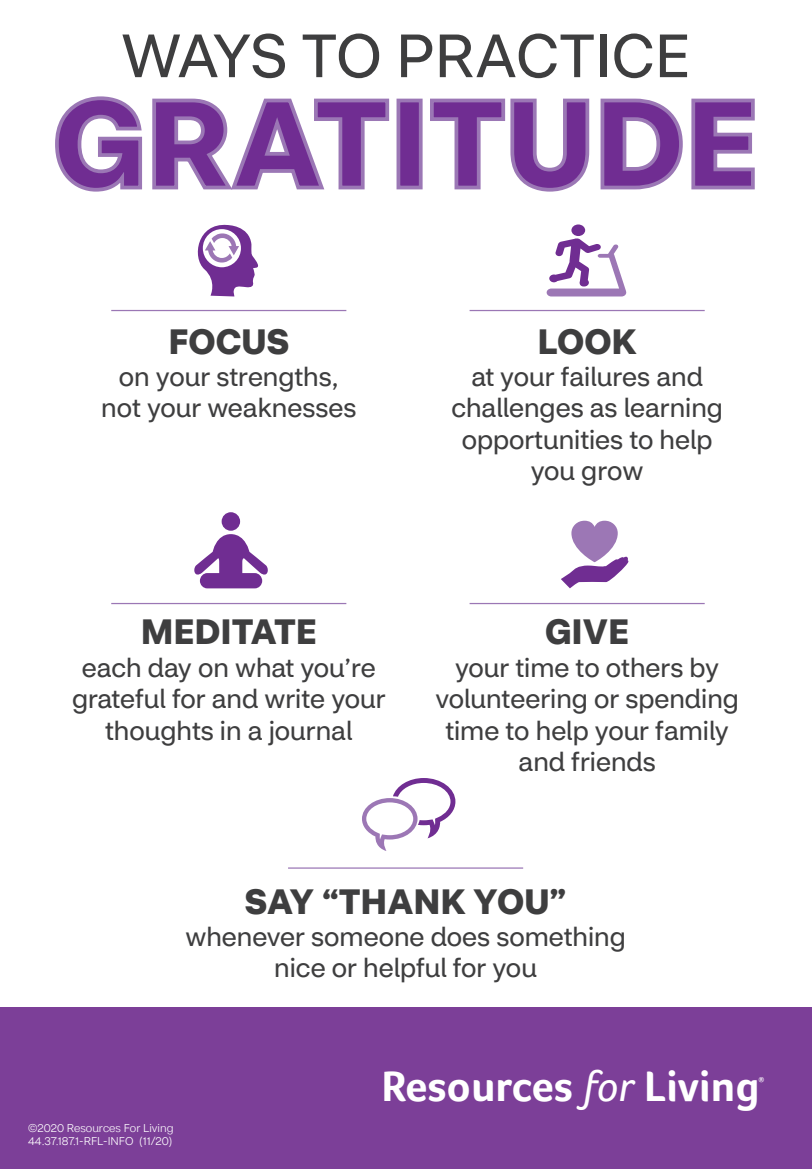
<style>
.page{position:relative;width:812px;height:1169px;background:#fff}
.page>*{position:absolute;margin:0;border:0;box-sizing:border-box;transform-origin:0 0}
.t1{font:700 122.5px "CVS Health Sans";color:#702d92}
.t2{font:60px "CVS Health Sans";color:#3e3e3f}
.t3{font:700 43.75px "Foco";color:#fff}
.t4{font:700 35px "CVS Health Sans";color:#3e3e3f}
.t5{font:26.25px/31.5px "CVS Health Sans";color:#3e3e3f;text-align:center}
.t6{font:300 11.25px/12.5px "CVS Health Sans";color:#fff}
.t7{font:700 7.25px "Foco";color:#fff}
.s1{font-weight:400;font-style:italic}
</style>
<div class="page">
<div style="left:0;top:1006px;width:811px;height:162px;background:#7c3f98"></div>
<svg style="left:55px;top:96px;width:87px;height:96px"></svg>
<svg style="left:152px;top:98px;width:238px;height:92px"></svg>
<div style="left:396px;top:99px;width:26px;height:90px;border:4px solid #9b77b5"></div>
<svg style="left:430px;top:98px;width:160px;height:94px"></svg>
<svg style="left:600px;top:98px;width:155px;height:92px"></svg>
<hr style="left:111px;top:310px;width:235px;height:1px;background:#9b77b5">
<hr style="left:469px;top:310px;width:235px;height:1px;background:#9b77b5">
<hr style="left:469px;top:603px;width:235px;height:1px;background:#9b77b5">
<hr style="left:111px;top:603px;width:235px;height:1px;background:#9b77b5">
<hr style="left:288px;top:867px;width:235px;height:1px;background:#9b77b5">
<svg style="left:197px;top:224px;width:61px;height:72px"></svg>
<svg style="left:561px;top:520px;width:67px;height:68px"></svg>
<svg style="left:362px;top:778px;width:93px;height:73px"></svg>
<svg style="left:194px;top:512px;width:74px;height:76px"></svg>
<div style="left:571px;top:224px;width:14px;height:12px;background:#702d92;border-radius:50%"></div>
<svg style="left:546px;top:238px;width:80px;height:58px"></svg>
<h1 class="t2" style="left:121px;top:19px;width:569px">WAYS TO PRACTICE</h1>
<h1 class="t1" style="left:53px;top:67px;width:706px">GRATITUDE</h1>
<p class="t4" style="left:168px;top:319px;width:122px">FOCUS</p>
<p class="t5" style="left:101px;top:361px;width:256px">on your strengths, not your weaknesses</p>
<p class="t4" style="left:537px;top:319px;width:101px">LOOK</p>
<p class="t5" style="left:451px;top:361px;width:273px">at your failures and challenges as learning opportunities to help you grow</p>
<p class="t4" style="left:141px;top:610px;width:177px">MEDITATE</p>
<p class="t5" style="left:72px;top:651px;width:315px">each day on what you’re grateful for and write your thoughts in a journal</p>
<p class="t4" style="left:545px;top:610px;width:85px">GIVE</p>
<p class="t5" style="left:435px;top:651px;width:305px">your time to others by volunteering or spending time to help your family and friends</p>
<p class="t4" style="left:245px;top:879px;width:323px">SAY “THANK YOU”</p>
<p class="t5" style="left:185px;top:920px;width:441px">whenever someone does something nice or helpful for you</p>
<p class="t6" style="left:28px;top:1122px;width:147px">©2020 Resources For Living<br>44.37.187.1-RFL-INFO (11/20)</p>
<p class="t3" style="left:381px;top:1060px;width:379px">Resources <span class="s1">for</span> Living</p>
<p class="t7" style="left:758px;top:1074px;width:7px">®</p>
</div>
